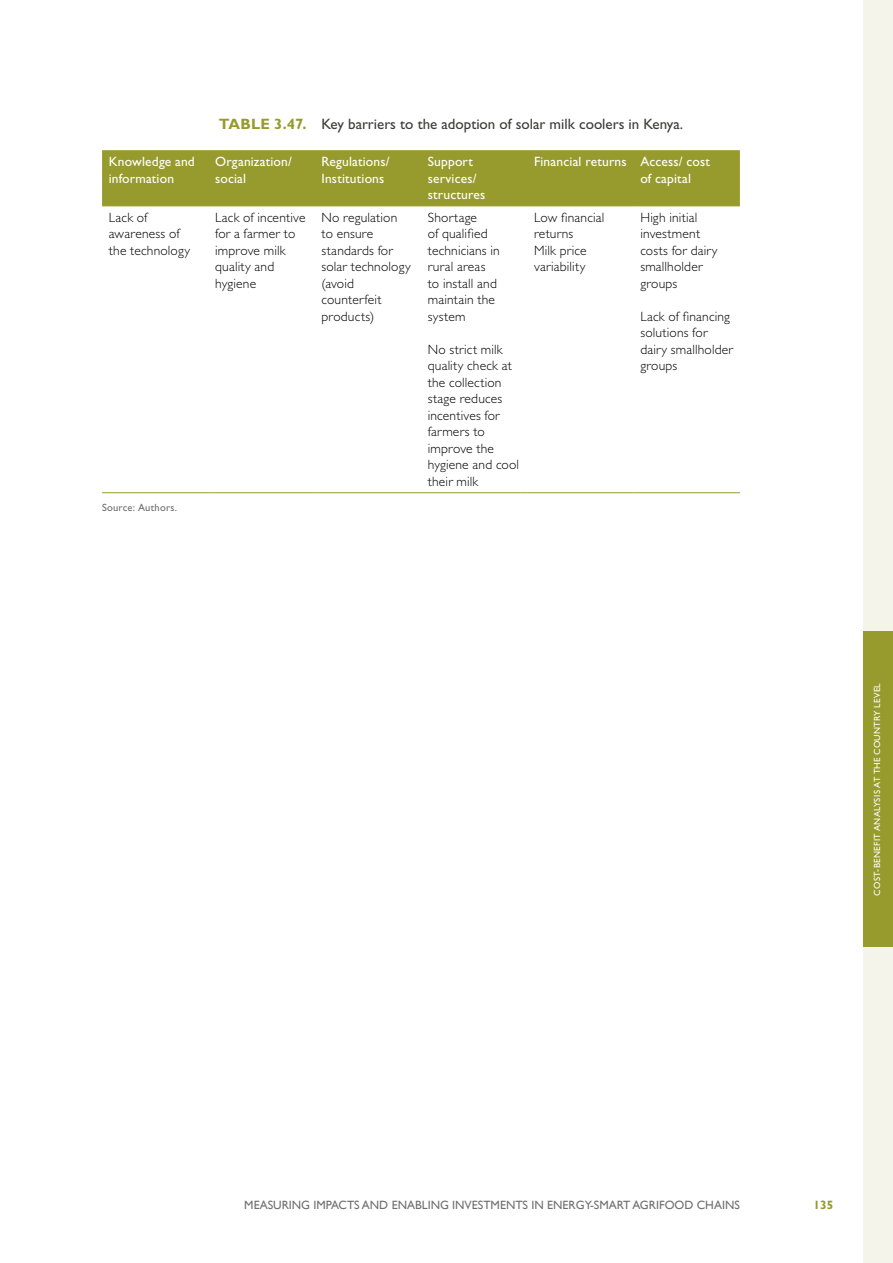
<style>
.page{position:relative;width:893px;height:1263px;background:#fff}
.page>*{position:absolute;margin:0;border:0;box-sizing:border-box;transform-origin:0 0}
.Head_Tabelle_Figure{font:15px "Gill Sans Std";color:#3c3c3b}
.Tabelle_Fließtext{font:300 13.5px/16.5px "Gill Sans Std";letter-spacing:.015em;color:#000}
.Tabelle_Head_weiß{font:13.5px/16.5px "Gill Sans Std";letter-spacing:.015em;color:#fff}
.t1{font:12px "Gill Sans";color:#6f6f71}
.t2{font:700 12px "Gill Sans";color:#979b2d}
.Note_Source{font:10.5px "Gill Sans Std";letter-spacing:.02em;color:#706f6f}
.t3{font:9px "Gill Sans Std";letter-spacing:.03em;color:#fff}
.s1{font-weight:700;color:#979b2d}
</style>
<div class="page">
<div style="left:863px;top:0;width:30px;height:1263px;background:#f5f4eb"></div>
<div style="left:863px;top:631px;width:30px;height:316px;background:#979b2d"></div>
<div style="left:102px;top:150px;width:638px;height:55px;background:#979b2d"></div>
<hr style="left:102px;top:205px;width:106px;height:1px;background:#979b2d">
<hr style="left:208px;top:205px;width:107px;height:1px;background:#979b2d">
<hr style="left:315px;top:205px;width:106px;height:1px;background:#979b2d">
<hr style="left:421px;top:205px;width:106px;height:1px;background:#979b2d">
<hr style="left:527px;top:205px;width:107px;height:1px;background:#979b2d">
<hr style="left:634px;top:205px;width:106px;height:1px;background:#979b2d">
<hr style="left:102px;top:492px;width:106px;height:1px;background:#979b2d">
<hr style="left:208px;top:492px;width:107px;height:1px;background:#979b2d">
<hr style="left:315px;top:492px;width:106px;height:1px;background:#979b2d">
<hr style="left:421px;top:492px;width:106px;height:1px;background:#979b2d">
<hr style="left:527px;top:492px;width:107px;height:1px;background:#979b2d">
<hr style="left:634px;top:492px;width:106px;height:1px;background:#979b2d">
<p class="Head_Tabelle_Figure" style="left:219px;top:115px;width:466px"><span class="s1">TABLE 3.47.</span> Key barriers to the adoption of solar milk coolers in Kenya.</p>
<p class="Tabelle_Head_weiß" style="left:109px;top:153px;width:87px">Knowledge and information</p>
<p class="Tabelle_Head_weiß" style="left:215px;top:153px;width:78px">Organization/ social</p>
<p class="Tabelle_Head_weiß" style="left:321px;top:153px;width:70px">Regulations/<br>Institutions</p>
<p class="Tabelle_Head_weiß" style="left:428px;top:153px;width:59px">Support services/ structures</p>
<p class="Tabelle_Head_weiß" style="left:534px;top:153px;width:94px">Financial returns</p>
<p class="Tabelle_Head_weiß" style="left:640px;top:153px;width:71px">Access/ cost of capital</p>
<p class="Tabelle_Fließtext" style="left:109px;top:209px;width:83px">Lack of awareness of the technology</p>
<p class="Tabelle_Fließtext" style="left:215px;top:209px;width:92px">Lack of incentive for a farmer to improve milk quality and hygiene</p>
<p class="Tabelle_Fließtext" style="left:321px;top:209px;width:91px">No regulation to ensure standards for solar technology (avoid counterfeit products)</p>
<p class="Tabelle_Fließtext" style="left:428px;top:209px;width:73px">Shortage<br>of qualified technicians in rural areas to install and maintain the system</p>
<p class="Tabelle_Fließtext" style="left:428px;top:341px;width:93px">No strict milk quality check at the collection stage reduces incentives for farmers to improve the hygiene and cool their milk</p>
<p class="Tabelle_Fließtext" style="left:534px;top:209px;width:72px">Low financial returns</p>
<p class="Tabelle_Fließtext" style="left:534px;top:242px;width:54px">Milk price variability</p>
<p class="Tabelle_Fließtext" style="left:640px;top:209px;width:79px">High initial investment costs for dairy smallholder groups</p>
<p class="Tabelle_Fließtext" style="left:640px;top:308px;width:94px">Lack of financing solutions for dairy smallholder groups</p>
<p class="Note_Source" style="left:102px;top:501px;width:77px">Source: Authors.</p>
<p class="t3" style="left:872px;top:895px;width:214px;rotate:-90deg">COST-BENEFIT ANALYSIS AT THE COUNTRY LEVEL</p>
<p class="t1" style="left:244px;top:1197px;width:497px">MEASURING IMPACTS AND ENABLING INVESTMENTS IN ENERGY-SMART AGRIFOOD CHAINS</p>
<p class="t2" style="left:814px;top:1197px;width:21px">135</p>
</div>
